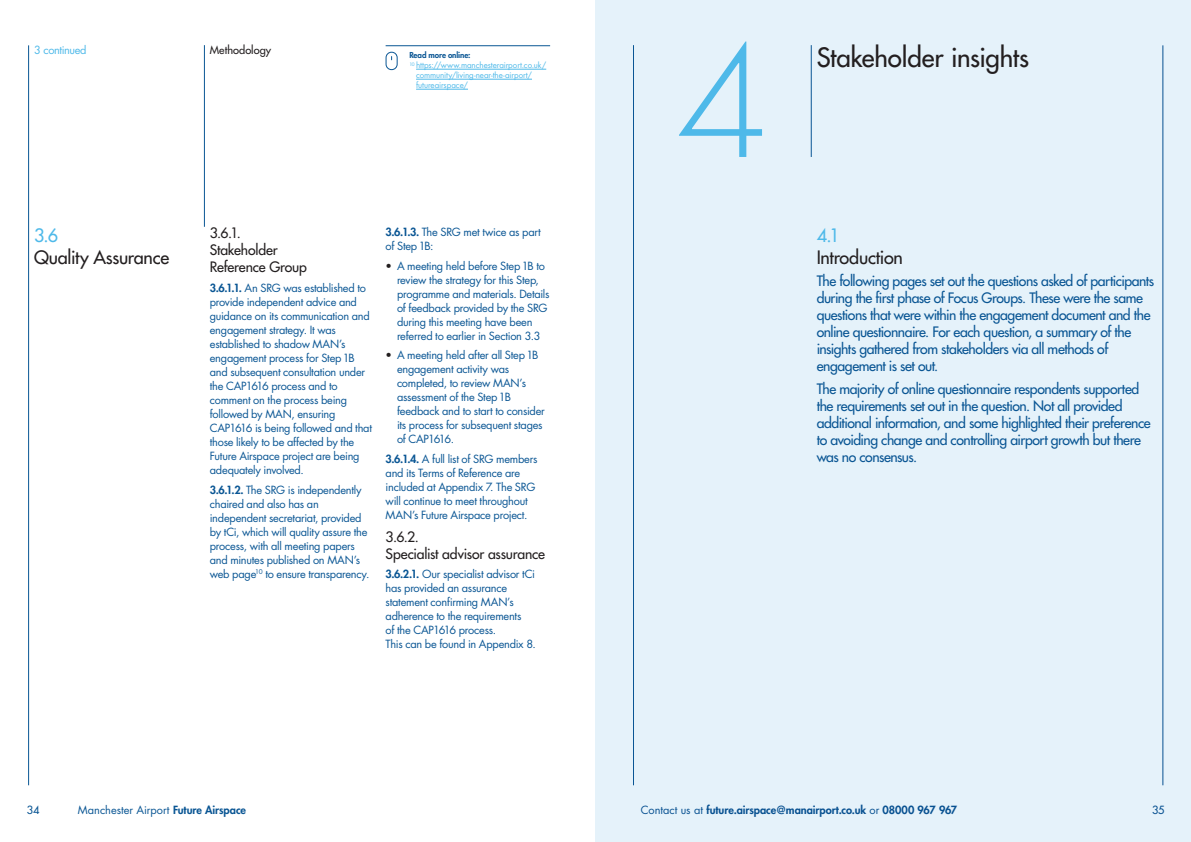
<style>
.page{position:relative;width:1191px;height:842px;background:#fff}
.page>*{position:absolute;margin:0;border:0;box-sizing:border-box;transform-origin:0 0}
.Number{font:300 148px "Futura Std";color:#4eb9e9}
.MainheadLevel1{font:500 26px "Futura Std";letter-spacing:-.01em;color:#231f20}
.t1{font:500 18px/22px "Futura Std";letter-spacing:-.015em;color:#231f20}
.t2{font:500 14px/17px "Futura Std";letter-spacing:-.03em;color:#0a5694}
.t3{font:500 14px/17px "Futura Std";letter-spacing:-.01em;color:#231f20}
.Paragraph_Style_1{font:11px/14px "Futura Std";letter-spacing:-.025em;color:#0a5694}
.t4{font:800 11px "Futura Std";letter-spacing:-.005em;color:#0a5694}
.Paragraph_Style_1-2{font:11px "Futura Std";color:#0a5694}
.MainheadLevel1-2{font:500 11px "Futura Std";letter-spacing:.005em;color:#231f20}
.Number-2{font:11px "Futura Std";letter-spacing:-.035em;color:#4eb9e9}
.t5{font:500 11px "Futura Std";color:#0a5694}
.BodyText{font:8px "Futura Std";letter-spacing:-.01em;color:#4eb9e9}
.BodyText-2{font:800 8px "Futura Std";letter-spacing:-.01em;color:#0a5694}
.s1{color:#4eb9e9}
.s2{font-weight:800}
.s3{color:#231f20}
.s4{font-weight:400}
</style>
<div class="page">
<hr style="left:28px;top:45px;width:1px;height:740px;background:#0a5694">
<div style="left:595px;top:0;width:596px;height:842px;background:#e5f2fa"></div>
<hr style="left:204px;top:45px;width:1px;height:182px;background:#0a5694">
<hr style="left:385px;top:45px;width:165px;height:1px;background:#0a5694">
<div style="left:386px;top:52px;width:11px;height:18px;border:1px solid #0a5694;border-radius:5px"></div>
<hr style="left:416px;top:69px;width:130px;height:1px;background:#4eb9e9">
<hr style="left:416px;top:79px;width:116px;height:1px;background:#4eb9e9">
<hr style="left:416px;top:89px;width:52px;height:1px;background:#4eb9e9">
<hr style="left:811px;top:45px;width:1px;height:112px;background:#0a5694">
<hr style="left:633px;top:45px;width:1px;height:740px;background:#0a5694">
<p class="Number-2" style="left:34px;top:43px;width:54px">3 continued</p>
<h1 class="MainheadLevel1-2" style="left:210px;top:43px;width:63px">Methodology</h1>
<p class="BodyText-2" style="left:409px;top:50px;width:63px">Read more online:</p>
<p class="BodyText" style="left:409px;top:60px;width:138px"><sup>10</sup> https://www.manchesterairport.co.uk/</p>
<p class="BodyText" style="left:416px;top:70px;width:117px">community/living-near-the-airport/</p>
<p class="BodyText" style="left:416px;top:80px;width:53px">futureairspace/</p>
<p class="t1" style="left:34px;top:224px;width:137px"><span class="s1">3.6<br></span>Quality Assurance</p>
<p class="t3" style="left:210px;top:225px;width:99px">3.6.1.<br>Stakeholder<br>Reference Group</p>
<p class="Paragraph_Style_1" style="left:210px;top:281px;width:164px"><span class="s2">3.6.1.1.</span> An SRG was established to provide independent advice and guidance on its communication and engagement strategy. It was established to shadow MAN’s engagement process for Step 1B and subsequent consultation under the CAP1616 process and to comment on the process being followed by MAN, ensuring<br>CAP1616 is being followed and that those likely to be affected by the<br>Future Airspace project are being adequately involved.</p>
<p class="Paragraph_Style_1" style="left:210px;top:483px;width:161px"><span class="s2">3.6.1.2.</span> The SRG is independently chaired and also has an independent secretariat, provided by tCi, which will quality assure the process, with all meeting papers and minutes published on MAN’s web page<sup>10</sup> to ensure transparency.</p>
<p class="Paragraph_Style_1" style="left:386px;top:225px;width:157px"><span class="s2">3.6.1.3.</span> The SRG met twice as part of Step 1B:</p>
<p class="Paragraph_Style_1" style="left:397px;top:259px;width:154px;text-indent:-11px"><span class="s3">•</span> A meeting held before Step 1B to review the strategy for this Step, programme and materials. Details of feedback provided by the SRG during this meeting have been referred to earlier in Section 3.3</p>
<p class="Paragraph_Style_1" style="left:397px;top:348px;width:149px;text-indent:-11px"><span class="s3">•</span> A meeting held after all Step 1B engagement activity was completed, to review MAN’s assessment of the Step 1B feedback and to start to consider its process for subsequent stages of CAP1616.</p>
<p class="Paragraph_Style_1" style="left:386px;top:452px;width:153px"><span class="s2">3.6.1.4.</span> A full list of SRG members and its Terms of Reference are included at Appendix 7. The SRG will continue to meet throughout<br>MAN’s Future Airspace project.</p>
<p class="t3" style="left:386px;top:528px;width:161px">3.6.2.<br>Specialist advisor assurance</p>
<p class="Paragraph_Style_1" style="left:386px;top:567px;width:152px"><span class="s2">3.6.2.1.</span> Our specialist advisor tCi has provided an assurance statement confirming MAN’s adherence to the requirements<br>of the CAP1616 process.<br>This can be found in Appendix 8.</p>
<p class="Number" style="left:677px;top:13px;width:93px">4</p>
<h1 class="MainheadLevel1" style="left:816px;top:41px;width:214px">Stakeholder insights</h1>
<p class="t1" style="left:816px;top:224px;width:88px"><span class="s1">4.1<br></span>Introduction</p>
<p class="t2" style="left:816px;top:273px;width:339px">The following pages set out the questions asked of participants during the first phase of Focus Groups. These were the same questions that were within the engagement document and the online questionnaire. For each question, a summary of the insights gathered from stakeholders via all methods of engagement is set out.</p>
<p class="t2" style="left:816px;top:380px;width:335px">The majority of online questionnaire respondents supported the requirements set out in the question. Not all provided additional information, and some highlighted their preference to avoiding change and controlling airport growth but there was no consensus.</p>
<p class="t5" style="left:27px;top:803px;width:14px">34</p>
<p class="Paragraph_Style_1-2" style="left:78px;top:803px;width:170px">Manchester Airport <span class="s2">Future Airspace</span></p>
<p class="t4" style="left:641px;top:803px;width:318px"><span class="s4">Contact us at</span> future.airspace@manairport.co.uk <span class="s4">or</span> 08000 967 967</p>
<p class="t5" style="left:1152px;top:803px;width:14px">35</p>
</div>
